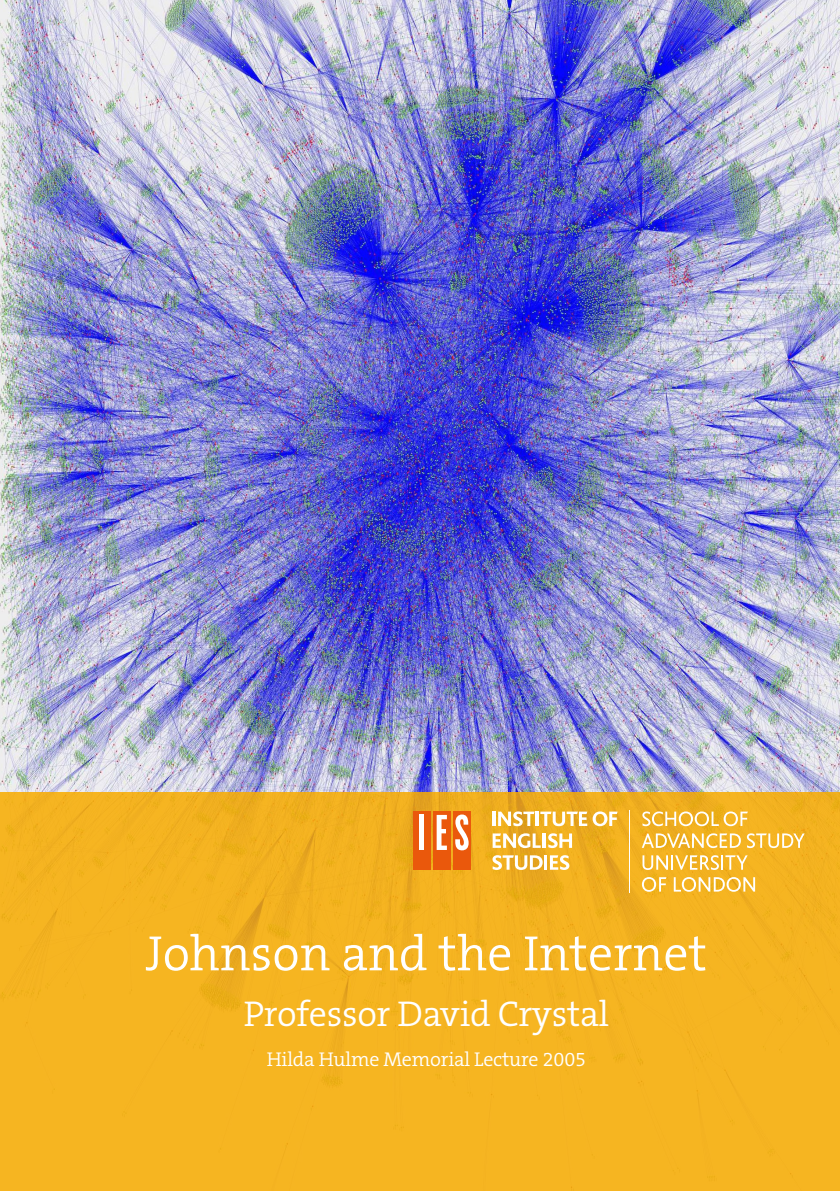
<style>
.page{position:relative;width:840px;height:1191px;background:#fff}
.page>*{position:absolute;margin:0;border:0;box-sizing:border-box;transform-origin:0 0}
.t1{font:300 50px "The Serif B W4";color:#fff}
.t2{font:300 36px "The Serif B W4";letter-spacing:-.01em;color:#fff}
.t3{font:300 20px "The Serif B W4";letter-spacing:-.01em;color:#fff}
</style>
<div class="page">
<img style="left:0;top:0;width:839px;height:792px">
<div style="left:0;top:792px;width:839px;height:399px;background:#f6b521"></div>
<hr style="left:629px;top:810px;width:1px;height:82px;background:#fff">
<hr style="left:544px;top:855px;width:3px;height:14px;background:#fff">
<svg style="left:492px;top:855px;width:50px;height:15px"></svg>
<svg style="left:549px;top:855px;width:20px;height:15px"></svg>
<hr style="left:492px;top:811px;width:3px;height:15px;background:#fff">
<hr style="left:535px;top:811px;width:3px;height:15px;background:#fff">
<svg style="left:498px;top:811px;width:36px;height:15px"></svg>
<svg style="left:540px;top:811px;width:77px;height:15px"></svg>
<svg style="left:548px;top:833px;width:23px;height:15px"></svg>
<hr style="left:542px;top:833px;width:3px;height:15px;background:#fff">
<svg style="left:492px;top:833px;width:48px;height:15px"></svg>
<div style="left:412px;top:811px;width:18px;height:59px;background:#ea580c"></div>
<div style="left:432px;top:811px;width:18px;height:59px;background:#ea580c"></div>
<div style="left:452px;top:811px;width:18px;height:59px;background:#ea580c"></div>
<div style="left:419px;top:815px;width:5px;height:35px;background:#fff"></div>
<svg style="left:436px;top:815px;width:10px;height:35px"></svg>
<svg style="left:455px;top:814px;width:13px;height:36px"></svg>
<svg style="left:673px;top:877px;width:81px;height:14px"></svg>
<svg style="left:641px;top:877px;width:25px;height:14px"></svg>
<svg style="left:642px;top:855px;width:105px;height:15px"></svg>
<svg style="left:641px;top:833px;width:99px;height:15px"></svg>
<svg style="left:642px;top:811px;width:105px;height:15px"></svg>
<svg style="left:746px;top:833px;width:58px;height:15px"></svg>
<h1 class="t1" style="left:146px;top:921px;width:562px">Johnson and the Internet</h1>
<h2 class="t2" style="left:243px;top:991px;width:366px">Professor David Crystal</h2>
<p class="t3" style="left:266px;top:1046px;width:321px">Hilda Hulme Memorial Lecture 2005</p>
</div>
